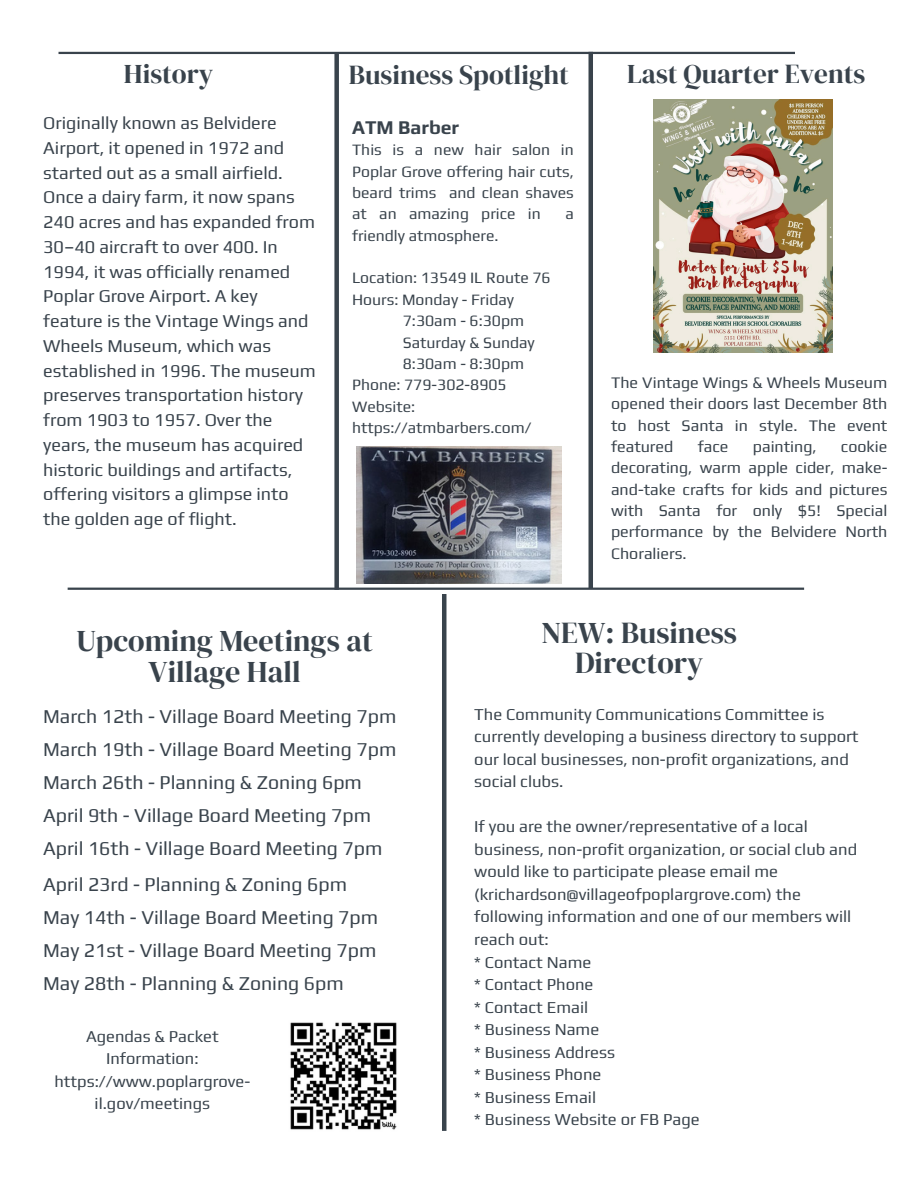
<style>
.page{position:relative;width:918px;height:1188px;background:#fff}
.page>*{position:absolute;margin:0;border:0;box-sizing:border-box;transform-origin:0 0}
.t1{font:30.15px/30.3px "DM Serif Display";color:#39434c;text-align:center}
.t2{font:27.15px "DM Serif Display";color:#39434c}
.t3{font:19.5px "Play";color:#39434c}
.t4{font:700 19.35px "Play";color:#39434c}
.t5{font:18px/24.8px "Play";color:#39434c}
.t6{font:16.65px/22.5px "Play";color:#39434c}
.t7{font:16.5px/22.5px "Play";color:#39434c;text-align:center}
.t8{font:16.05px/21.3px "Play";color:#39434c;text-align:justify}
.t9{font:15.75px/21.3px "Play";color:#39434c}
</style>
<div class="page">
<hr style="left:59px;top:52px;width:736px;height:2px;background:#39434c">
<hr style="left:68px;top:588px;width:736px;height:2px;background:#39434c">
<div style="left:334px;top:53px;width:5px;height:537px;background:#39434c"></div>
<hr style="left:589px;top:52px;width:4px;height:537px;background:#39434c">
<hr style="left:442px;top:594px;width:4px;height:537px;background:#39434c">
<img style="left:290px;top:1022px;width:107px;height:108px">
<img style="left:356px;top:446px;width:205px;height:137px">
<img style="left:653px;top:100px;width:179px;height:253px">
<p class="t2" style="left:124px;top:55px;width:91px">History</p>
<p class="t2" style="left:349px;top:55px;width:222px">Business Spotlight</p>
<h1 class="t2" style="left:627px;top:55px;width:240px">Last Quarter Events</h1>
<h1 class="t5" style="left:43px;top:110px;width:274px">Originally known as Belvidere<br>Airport, it opened in 1972 and started out as a small airfield.<br>Once a dairy farm, it now spans<br>240 acres and has expanded from<br>30–40 aircraft to over 400. In<br>1994, it was officially renamed<br>Poplar Grove Airport. A key feature is the Vintage Wings and<br>Wheels Museum, which was established in 1996. The museum preserves transportation history from 1903 to 1957. Over the years, the museum has acquired historic buildings and artifacts, offering visitors a glimpse into the golden age of flight.</h1>
<h1 class="t4" style="left:352px;top:116px;width:109px">ATM Barber</h1>
<p class="t9" style="left:352px;top:139px;width:223px;text-align:justify">This is a new hair salon in Poplar Grove offering hair cuts, beard trims and clean shaves at an amazing price in</p>
<p class="t9" style="left:565px;top:203px;width:10px">a</p>
<p class="t9" style="left:352px;top:224px;width:148px">friendly atmosphere.</p>
<h2 class="t9" style="left:352px;top:267px;width:200px">Location: 13549 IL Route 76</h2>
<h2 class="t9" style="left:352px;top:288px;width:163px">Hours: Monday - Friday</h2>
<h2 class="t9" style="left:403px;top:310px;width:123px">7:30am - 6:30pm</h2>
<h2 class="t9" style="left:403px;top:331px;width:134px">Saturday &amp; Sunday</h2>
<p class="t9" style="left:352px;top:353px;width:174px;text-indent:51px">8:30am - 8:30pm<br>Phone: 779-302-8905</p>
<p class="t9" style="left:352px;top:395px;width:181px">Website: https://atmbarbers.com/</p>
<p class="t8" style="left:611px;top:371px;width:278px">The Vintage Wings &amp; Wheels Museum opened their doors last December 8th to host Santa in style. The event featured</p>
<p class="t8" style="left:698px;top:436px;width:32px">face</p>
<p class="t8" style="left:753px;top:436px;width:65px">painting,</p>
<p class="t8" style="left:611px;top:436px;width:278px;text-indent:230px">cookie decorating, warm apple cider, make&shy;and-take crafts for kids and pictures with Santa for only $5! Special performance by the Belvidere North Choraliers.</p>
<p class="t1" style="left:76px;top:625px;width:298px">Upcoming Meetings at<br>Village Hall</p>
<p class="t3" style="left:43px;top:704px;width:355px">March 12th - Village Board Meeting 7pm</p>
<p class="t3" style="left:43px;top:738px;width:355px">March 19th - Village Board Meeting 7pm</p>
<p class="t3" style="left:43px;top:771px;width:320px">March 26th - Planning &amp; Zoning 6pm</p>
<p class="t3" style="left:43px;top:804px;width:330px">April 9th - Village Board Meeting 7pm</p>
<p class="t3" style="left:43px;top:837px;width:341px">April 16th - Village Board Meeting 7pm</p>
<p class="t3" style="left:43px;top:873px;width:306px">April 23rd - Planning &amp; Zoning 6pm</p>
<p class="t3" style="left:43px;top:906px;width:337px">May 14th - Village Board Meeting 7pm</p>
<p class="t3" style="left:43px;top:939px;width:335px">May 21st - Village Board Meeting 7pm</p>
<p class="t3" style="left:43px;top:972px;width:302px">May 28th - Planning &amp; Zoning 6pm</p>
<p class="t7" style="left:86px;top:1025px;width:134px">Agendas &amp; Packet</p>
<p class="t7" style="left:54px;top:1047px;width:197px">Information: https://www.poplargrove&shy;il.gov/meetings</p>
<h1 class="t1" style="left:541px;top:617px;width:197px">NEW: Business<br>Directory</h1>
<h2 class="t6" style="left:474px;top:703px;width:386px">The Community Communications Committee is currently developing a business directory to support our local businesses, non-profit organizations, and social clubs.</h2>
<h2 class="t6" style="left:474px;top:815px;width:384px">If you are the owner/representative of a local business, non-profit organization, or social club and would like to participate please email me (krichardson@villageofpoplargrove.com) the following information and one of our members will reach out:</h2>
<h2 class="t6" style="left:474px;top:950px;width:119px">* Contact Name</h2>
<h2 class="t6" style="left:474px;top:973px;width:121px">* Contact Phone</h2>
<h2 class="t6" style="left:474px;top:995px;width:115px">* Contact Email</h2>
<h2 class="t6" style="left:474px;top:1018px;width:126px">* Business Name</h2>
<h2 class="t6" style="left:474px;top:1040px;width:142px">* Business Address</h2>
<h2 class="t6" style="left:474px;top:1063px;width:129px">* Business Phone</h2>
<h2 class="t6" style="left:474px;top:1085px;width:123px">* Business Email</h2>
<p class="t6" style="left:474px;top:1108px;width:227px">* Business Website or FB Page</p>
</div>
